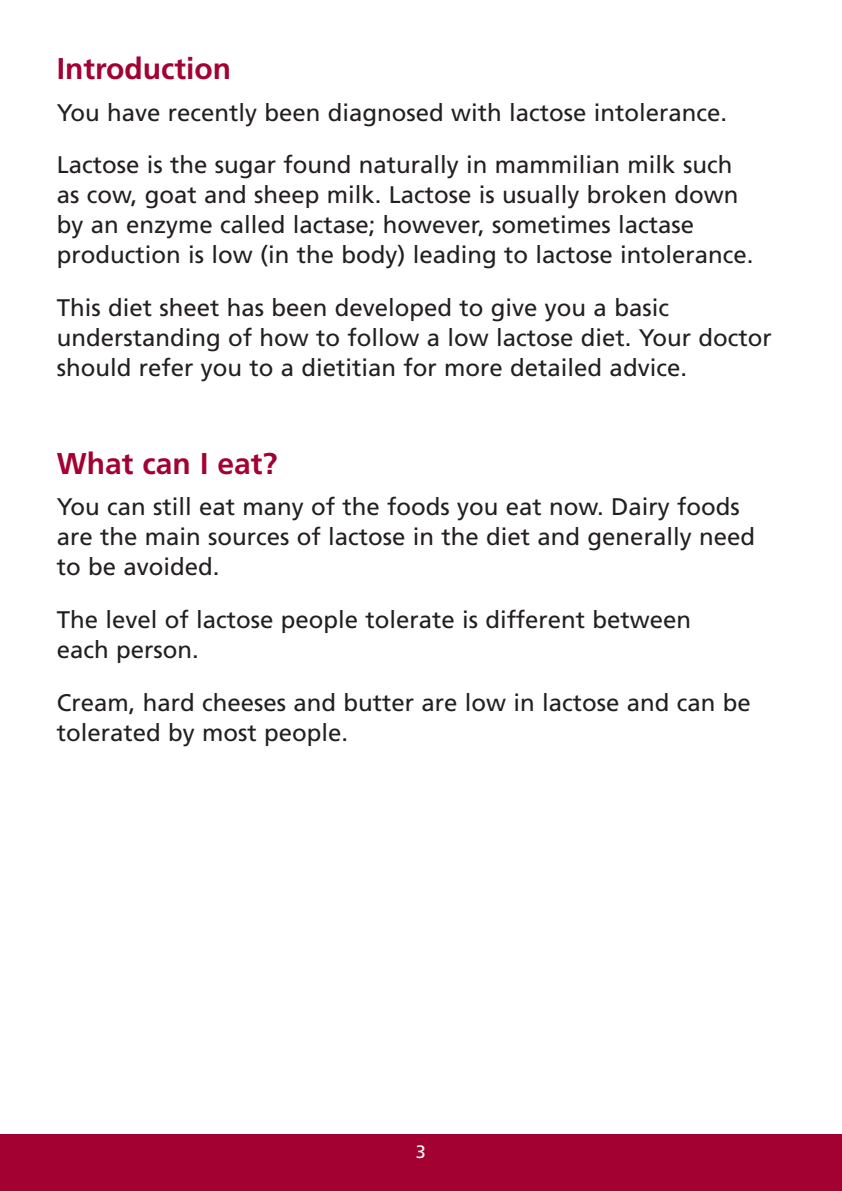
<style>
.page{position:relative;width:842px;height:1191px;background:#fff}
.page>*{position:absolute;margin:0;border:0;box-sizing:border-box;transform-origin:0 0}
.t1{font:700 30px "Frutiger";color:#a40133}
.t2{font:24px/30px "Frutiger";color:#231f20}
.t3{font:18px "Frutiger";color:#fff}
</style>
<div class="page">
<div style="left:0;top:1134px;width:842px;height:57px;background:#a40133"></div>
<p class="t1" style="left:57px;top:57px;width:176px">Introduction</p>
<p class="t2" style="left:57px;top:88px;width:677px;line-height:52.6px">You have recently been diagnosed with lactose intolerance.<br>Lactose is the sugar found naturally in mammilian milk such</p>
<p class="t2" style="left:57px;top:182px;width:698px">as cow, goat and sheep milk. Lactose is usually broken down by an enzyme called lactase; however, sometimes lactase production is low (in the body) leading to lactose intolerance.</p>
<p class="t2" style="left:57px;top:294px;width:717px">This diet sheet has been developed to give you a basic understanding of how to follow a low lactose diet. Your doctor should refer you to a dietitian for more detailed advice.</p>
<p class="t1" style="left:57px;top:451px;width:222px">What can I eat?</p>
<p class="t2" style="left:57px;top:494px;width:700px">You can still eat many of the foods you eat now. Dairy foods are the main sources of lactose in the diet and generally need to be avoided.</p>
<p class="t2" style="left:57px;top:606px;width:636px">The level of lactose people tolerate is different between each person.</p>
<p class="t2" style="left:57px;top:689px;width:696px">Cream, hard cheeses and butter are low in lactose and can be tolerated by most people.</p>
<p class="t3" style="left:416px;top:1144px;width:12px">3</p>
</div>
